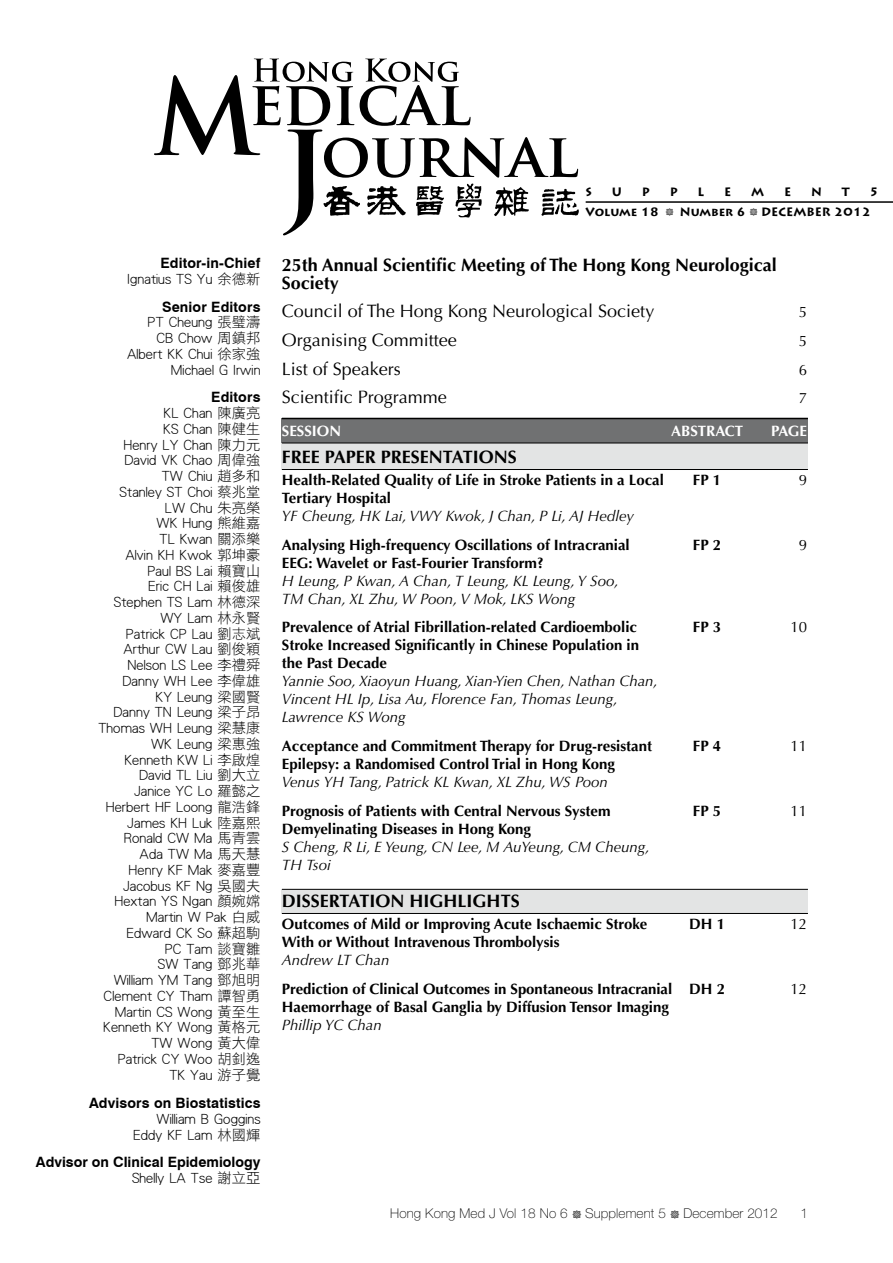
<style>
.page{position:relative;width:893px;height:1263px;background:#fff}
.page>*{position:absolute;margin:0;border:0;box-sizing:border-box;transform-origin:0 0}
.t1{font:700 18px/18px "Optima";color:#000}
.t2{font:18px "Optima";color:#000}
.t3{font:700 15px/18px "Optima";color:#000}
.t4{font:italic 15px/18px "Optima";color:#000}
.t5{font:700 15px "Optima";color:#fff}
.t6{font:15px "Optima";color:#000}
.t7{font:14.25px/15.8px "DF Li Hei HK W3";letter-spacing:.01em;color:#000;text-align:right}
.t8{font:700 14.25px "Swiss 721 BT";letter-spacing:.01em;color:#000}
.t9{font:100 13.5px "Helvetica Neue";letter-spacing:.01em;color:#000}
.t10{font:700 12px "Lithos Pro";color:#000}
.s1{font-family:"Type Embellishments One Let Plain";font-weight:400}
</style>
<div class="page">
<div style="left:282px;top:889px;width:526px;height:24px;background:#e3e4e4"></div>
<div style="left:282px;top:443px;width:526px;height:27px;background:#e3e4e4"></div>
<div style="left:282px;top:418px;width:526px;height:25px;background:#707172"></div>
<hr style="left:282px;top:418px;width:526px;height:1px;background:#000">
<hr style="left:282px;top:443px;width:526px;height:1px;background:#000">
<hr style="left:282px;top:469px;width:526px;height:1px;background:#000">
<hr style="left:282px;top:889px;width:526px;height:1px;background:#000">
<hr style="left:282px;top:913px;width:526px;height:1px;background:#000">
<svg style="left:154px;top:59px;width:425px;height:176px"></svg>
<hr style="left:586px;top:201px;width:307px;height:2px;background:#000">
<p class="t8" style="left:160px;top:254px;width:102px">Editor-in-Chief</p>
<p class="t7" style="left:127px;top:271px;width:135px">Ignatius TS Yu 余德新</p>
<p class="t8" style="left:162px;top:298px;width:100px">Senior Editors</p>
<p class="t7" style="left:127px;top:314px;width:135px">PT Cheung 張璧濤<br>CB Chow 周鎮邦<br>Albert KK Chui 徐家強<br>Michael G Irwin</p>
<p class="t8" style="left:211px;top:389px;width:51px">Editors</p>
<p class="t7" style="left:98px;top:405px;width:164px">KL Chan 陳廣亮<br>KS Chan 陳健生<br>Henry LY Chan 陳力元<br>David VK Chao 周偉強<br>TW Chiu 趙多和<br>Stanley ST Choi 蔡兆堂<br>LW Chu 朱亮榮<br>WK Hung 熊維嘉<br>TL Kwan 關添樂<br>Alvin KH Kwok 郭坤豪<br>Paul BS Lai 賴寶山<br>Eric CH Lai 賴俊雄<br>Stephen TS Lam 林德深<br>WY Lam 林永賢<br>Patrick CP Lau 劉志斌<br>Arthur CW Lau 劉俊穎<br>Nelson LS Lee 李禮舜<br>Danny WH Lee 李偉雄<br>KY Leung 梁國賢<br>Danny TN Leung 梁子昂<br>Thomas WH Leung 梁慧康<br>WK Leung 梁惠強<br>Kenneth KW Li 李啟煌<br>David TL Liu 劉大立<br>Janice YC Lo 羅懿之<br>Herbert HF Loong 龍浩鋒<br>James KH Luk 陸嘉熙<br>Ronald CW Ma 馬青雲<br>Ada TW Ma 馬天慧<br>Henry KF Mak 麥嘉豐<br>Jacobus KF Ng 吳國夫<br>Hextan YS Ngan 顏婉嫦<br>Martin W Pak 白威<br>Edward CK So 蘇超駒<br>PC Tam 談寶雛<br>SW Tang 鄧兆華<br>William YM Tang 鄧旭明<br>Clement CY Tham 譚智勇<br>Martin CS Wong 黃至生<br>Kenneth KY Wong 黃格元<br>TW Wong 黃大偉<br>Patrick CY Woo 胡釗逸<br>TK Yau 游子覺</p>
<p class="t8" style="left:89px;top:1094px;width:173px">Advisors on Biostatistics</p>
<p class="t7" style="left:133px;top:1111px;width:129px">William B Goggins<br>Eddy KF Lam 林國輝</p>
<p class="t8" style="left:36px;top:1154px;width:226px">Advisor on Clinical Epidemiology</p>
<p class="t7" style="left:132px;top:1170px;width:130px">Shelly LA Tse 謝立亞</p>
<p class="t10" style="left:585px;top:185px;width:8px">S</p>
<p class="t10" style="left:612px;top:185px;width:12px">U</p>
<p class="t10" style="left:642px;top:185px;width:10px">P</p>
<p class="t10" style="left:670px;top:185px;width:10px">P</p>
<p class="t10" style="left:698px;top:185px;width:8px">L</p>
<p class="t10" style="left:724px;top:185px;width:9px">E</p>
<p class="t10" style="left:751px;top:185px;width:15px">M</p>
<p class="t10" style="left:784px;top:185px;width:9px">E</p>
<p class="t10" style="left:811px;top:185px;width:12px">N</p>
<p class="t10" style="left:842px;top:185px;width:9px">T</p>
<p class="t10" style="left:870px;top:185px;width:11px">5</p>
<p class="t10" style="left:585px;top:204px;width:287px">Volume 18 <span class="s1">#</span> Number 6 <span class="s1">#</span> DECEMBER 2012</p>
<p class="t1" style="left:282px;top:256px;width:496px">25th Annual Scientific Meeting of The Hong Kong Neurological<br>Society</p>
<p class="t2" style="left:282px;top:301px;width:374px">Council of The Hong Kong Neurological Society</p>
<p class="t6" style="left:799px;top:304px;width:10px">5</p>
<p class="t2" style="left:282px;top:330px;width:177px">Organising Committee</p>
<p class="t6" style="left:799px;top:332px;width:10px">5</p>
<p class="t2" style="left:282px;top:358px;width:121px">List of Speakers</p>
<p class="t6" style="left:799px;top:361px;width:10px">6</p>
<p class="t2" style="left:282px;top:387px;width:166px">Scientific Programme</p>
<p class="t6" style="left:799px;top:390px;width:10px">7</p>
<p class="t5" style="left:282px;top:422px;width:61px">SESSION</p>
<p class="t5" style="left:671px;top:422px;width:73px">ABSTRACT</p>
<p class="t5" style="left:771px;top:422px;width:37px">PAGE</p>
<p class="t1" style="left:282px;top:448px;width:236px">FREE PAPER PRESENTATIONS</p>
<p class="t3" style="left:282px;top:471px;width:383px">Health-Related Quality of Life in Stroke Patients in a Local</p>
<p class="t3" style="left:693px;top:471px;width:30px">FP 1</p>
<p class="t6" style="left:799px;top:471px;width:10px">9</p>
<p class="t3" style="left:282px;top:489px;width:111px">Tertiary Hospital</p>
<p class="t4" style="left:282px;top:507px;width:353px">YF Cheung, HK Lai, VWY Kwok, J Chan, P Li, AJ Hedley</p>
<p class="t3" style="left:282px;top:536px;width:349px">Analysing High-frequency Oscillations of Intracranial</p>
<p class="t3" style="left:693px;top:536px;width:30px">FP 2</p>
<p class="t6" style="left:799px;top:536px;width:10px">9</p>
<p class="t3" style="left:282px;top:554px;width:263px">EEG: Wavelet or Fast-Fourier Transform?</p>
<p class="t4" style="left:282px;top:572px;width:338px">H Leung, P Kwan, A Chan, T Leung, KL Leung, Y Soo,<br>TM Chan, XL Zhu, W Poon, V Mok, LKS Wong</p>
<p class="t3" style="left:282px;top:618px;width:357px">Prevalence of Atrial Fibrillation-related Cardioembolic</p>
<p class="t3" style="left:693px;top:618px;width:30px">FP 3</p>
<p class="t6" style="left:790px;top:618px;width:18px">10</p>
<p class="t3" style="left:282px;top:636px;width:359px">Stroke Increased Significantly in Chinese Population in the Past Decade</p>
<p class="t4" style="left:282px;top:672px;width:377px">Yannie Soo, Xiaoyun Huang, Xian-Yien Chen, Nathan Chan,<br>Vincent HL Ip, Lisa Au, Florence Fan, Thomas Leung,<br>Lawrence KS Wong</p>
<p class="t3" style="left:282px;top:737px;width:372px">Acceptance and Commitment Therapy for Drug-resistant</p>
<p class="t3" style="left:693px;top:737px;width:30px">FP 4</p>
<p class="t6" style="left:790px;top:737px;width:18px">11</p>
<p class="t3" style="left:282px;top:755px;width:334px">Epilepsy: a Randomised Control Trial in Hong Kong</p>
<p class="t4" style="left:282px;top:773px;width:328px">Venus YH Tang, Patrick KL Kwan, XL Zhu, WS Poon</p>
<p class="t3" style="left:282px;top:802px;width:330px">Prognosis of Patients with Central Nervous System</p>
<p class="t3" style="left:693px;top:802px;width:30px">FP 5</p>
<p class="t6" style="left:790px;top:802px;width:18px">11</p>
<p class="t3" style="left:282px;top:820px;width:251px">Demyelinating Diseases in Hong Kong</p>
<p class="t4" style="left:282px;top:838px;width:369px">S Cheng, R Li, E Yeung, CN Lee, M AuYeung, CM Cheung,<br>TH Tsoi</p>
<p class="t1" style="left:282px;top:892px;width:239px">DISSERTATION HIGHLIGHTS</p>
<p class="t3" style="left:282px;top:915px;width:367px">Outcomes of Mild or Improving Acute Ischaemic Stroke</p>
<p class="t3" style="left:689px;top:915px;width:37px">DH 1</p>
<p class="t6" style="left:790px;top:915px;width:18px">12</p>
<p class="t3" style="left:282px;top:933px;width:279px">With or Without Intravenous Thrombolysis</p>
<p class="t4" style="left:282px;top:951px;width:109px">Andrew LT Chan</p>
<p class="t3" style="left:282px;top:980px;width:445px">Prediction of Clinical Outcomes in Spontaneous Intracranial DH 2</p>
<p class="t6" style="left:790px;top:980px;width:18px">12</p>
<p class="t3" style="left:282px;top:998px;width:388px">Haemorrhage of Basal Ganglia by Diffusion Tensor Imaging</p>
<p class="t4" style="left:282px;top:1016px;width:101px">Phillip YC Chan</p>
<p class="t9" style="left:390px;top:1206px;width:389px">Hong Kong Med J Vol 18 No 6 <span class="s1">#</span> Supplement 5 <span class="s1">#</span> December 2012</p>
<p class="t9" style="left:800px;top:1206px;width:9px">1</p>
</div>
